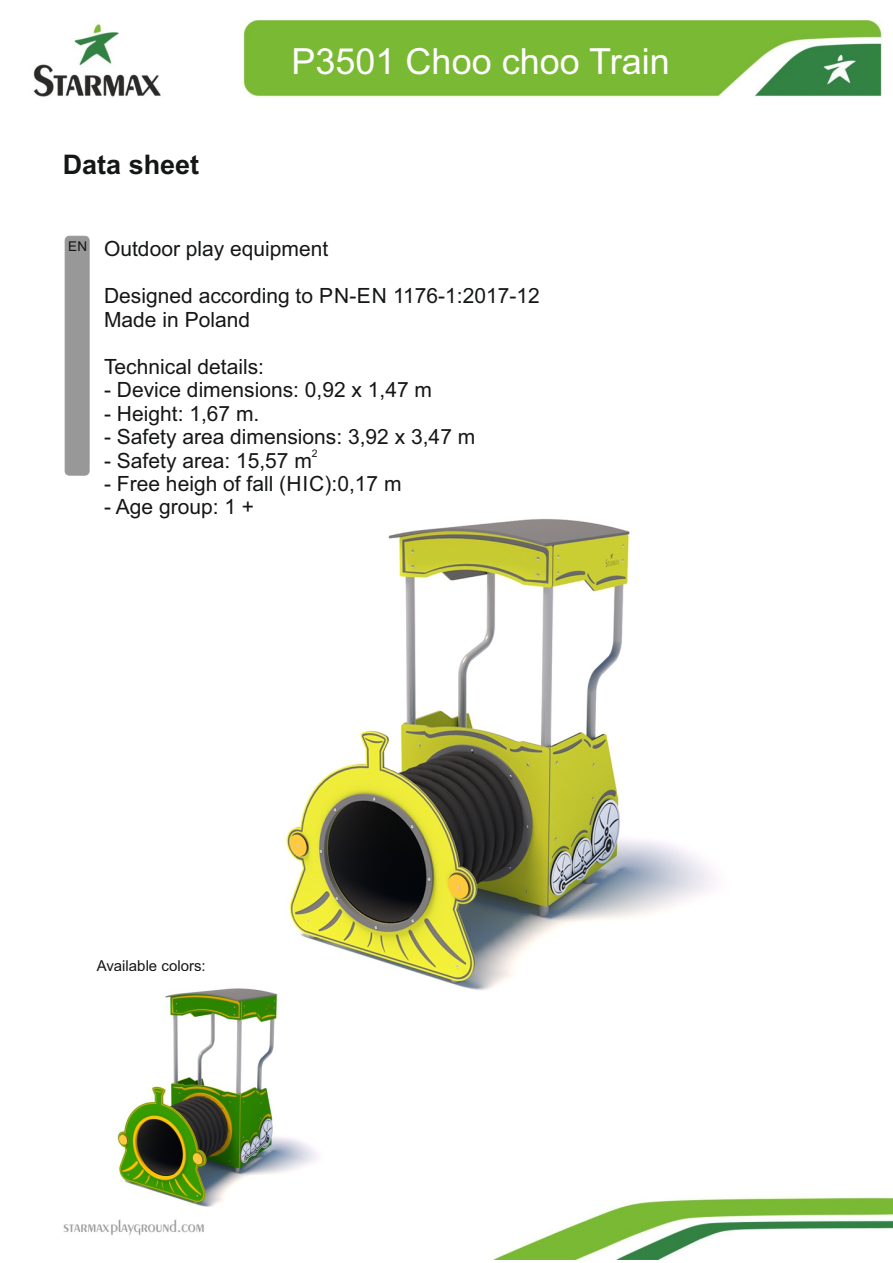
<style>
.page{position:relative;width:893px;height:1263px;background:#fff}
.page>*{position:absolute;margin:0;border:0;box-sizing:border-box;transform-origin:0 0}
.t1{font:36px "Arial";color:#fff}
.t2{font:700 27px "Arial";color:#151616}
.t3{font:21px/23.4px "Arial";color:#151616}
.t4{font:15px "Arial";color:#151616}
.t5{font:10.5px "Arial";color:#151616}
</style>
<div class="page">
<img style="left:286px;top:519px;width:431px;height:471px">
<img style="left:33px;top:19px;width:849px;height:78px">
<img style="left:63px;top:1196px;width:830px;height:64px">
<div style="left:65px;top:236px;width:25px;height:240px;background:#989898;border:1px solid #989899;border-radius:4px"></div>
<img style="left:96px;top:972px;width:227px;height:242px">
<p class="t2" style="left:63px;top:155px;width:138px">Data sheet</p>
<h1 class="t1" style="left:292px;top:48px;width:380px">P3501 Choo choo Train</h1>
<p class="t3" style="left:68px;top:239px;width:262px"><sup>EN</sup> Outdoor play equipment</p>
<p class="t3" style="left:104px;top:286px;width:437px">Designed according to PN-EN 1176-1:2017-12<br>Made in Poland</p>
<p class="t3" style="left:104px;top:356px;width:161px">Technical details:</p>
<p class="t3" style="left:104px;top:380px;width:329px">- Device dimensions: 0,92 x 1,47 m</p>
<p class="t3" style="left:104px;top:403px;width:157px">- Height: 1,67 m.</p>
<p class="t3" style="left:104px;top:427px;width:373px">- Safety area dimensions: 3,92 x 3,47 m</p>
<p class="t5" style="left:312px;top:449px;width:7px">2</p>
<p class="t3" style="left:104px;top:450px;width:209px">- Safety area: 15,57 m</p>
<p class="t3" style="left:104px;top:474px;width:299px">- Free heigh of fall (HIC):0,17 m</p>
<p class="t3" style="left:104px;top:497px;width:152px">- Age group: 1 +</p>
<p class="t4" style="left:97px;top:960px;width:110px">Available colors:</p>
</div>
